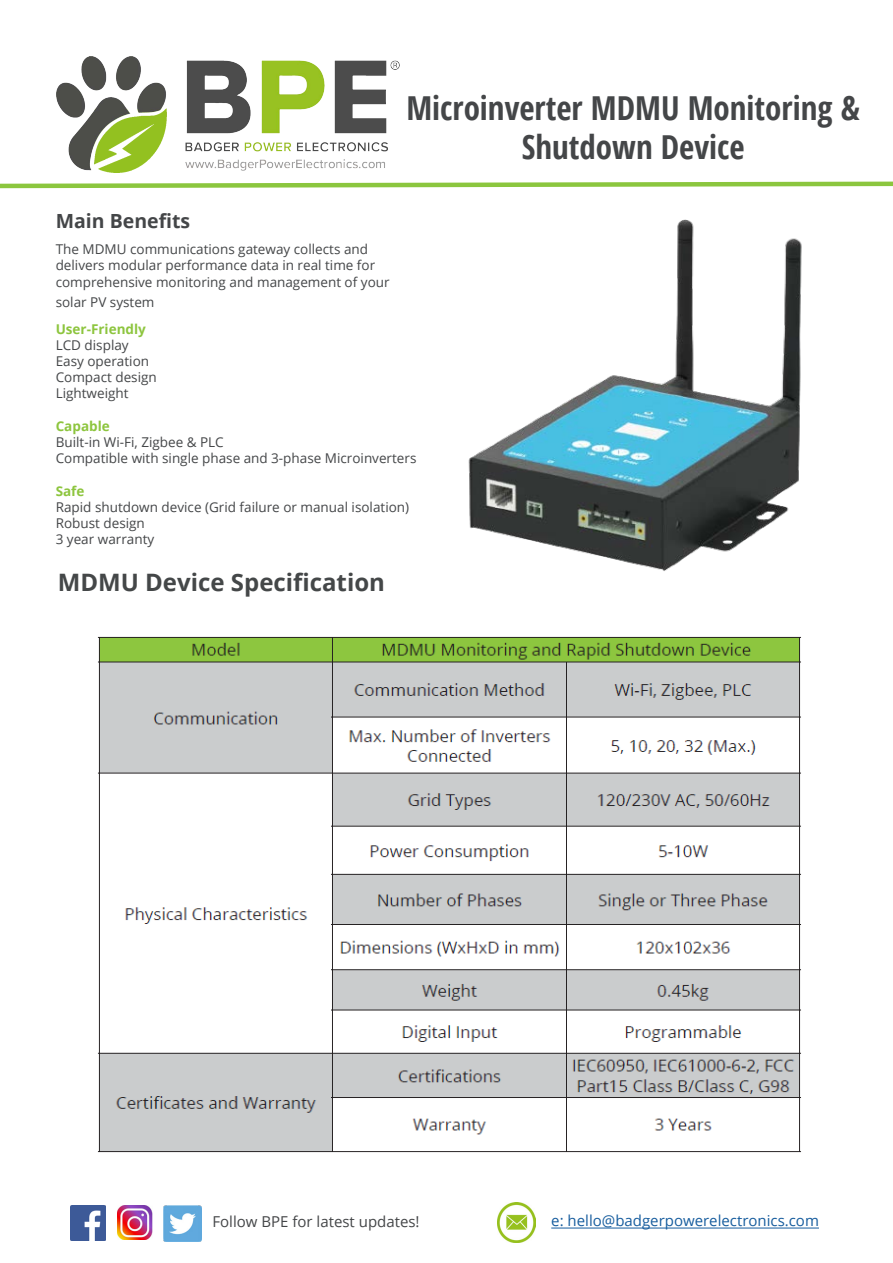
<style>
.page{position:relative;width:893px;height:1263px;background:#fff}
.page>*{position:absolute;margin:0;border:0;box-sizing:border-box;transform-origin:0 0}
.t1{font:700 33px/39.6px "Open Sans Condensed";color:#444648;text-align:center}
.t2{font:700 24px "Open Sans";color:#444748}
.t3{font:700 19.5px "Open Sans";color:#444648}
.t4{font:15px "Open Sans";color:#175d9e}
.t5{font:15px "Open Sans";color:#444648}
.t6{font:13.5px/16.2px "Open Sans";color:#444648}
.t7{font:700 13.5px "Open Sans";color:#8dc53e}
</style>
<div class="page">
<svg style="left:0;top:181px;width:893px;height:8px"></svg>
<img style="left:56px;top:56px;width:343px;height:116px">
<img style="left:71px;top:1205px;width:35px;height:35px">
<img style="left:117px;top:1205px;width:35px;height:35px">
<img style="left:163px;top:1205px;width:38px;height:36px">
<img style="left:497px;top:1202px;width:39px;height:40px">
<hr style="left:551px;top:1228px;width:268px;height:1px;background:#175d9e">
<img style="left:412px;top:181px;width:445px;height:390px">
<img style="left:97px;top:636px;width:704px;height:517px">
<p class="t1" style="left:406px;top:87px;width:455px">Microinverter MDMU Monitoring &amp;<br>Shutdown Device</p>
<h3 class="t3" style="left:56px;top:207px;width:136px">Main Benefits</h3>
<p class="t6" style="left:56px;top:241px;width:335px">The MDMU communications gateway collects and delivers modular performance data in real time for comprehensive monitoring and management of your</p>
<p class="t6" style="left:56px;top:294px;width:100px">solar PV system</p>
<p class="t7" style="left:56px;top:319px;width:92px">User-Friendly</p>
<p class="t6" style="left:56px;top:337px;width:103px">LCD display<br>Easy operation<br>Compact design<br>Lightweight</p>
<p class="t7" style="left:56px;top:416px;width:56px">Capable</p>
<p class="t6" style="left:56px;top:434px;width:362px">Built-in Wi-Fi, Zigbee &amp; PLC<br>Compatible with single phase and 3-phase Microinverters</p>
<p class="t7" style="left:56px;top:481px;width:30px">Safe</p>
<p class="t6" style="left:56px;top:499px;width:355px">Rapid shutdown device (Grid failure or manual isolation)<br>Robust design<br>3 year warranty</p>
<h2 class="t2" style="left:58px;top:565px;width:329px">MDMU Device Specification</h2>
<p class="t5" style="left:212px;top:1211px;width:209px">Follow BPE for latest updates!</p>
<p class="t4" style="left:551px;top:1210px;width:269px">e: hello@badgerpowerelectronics.com</p>
</div>
